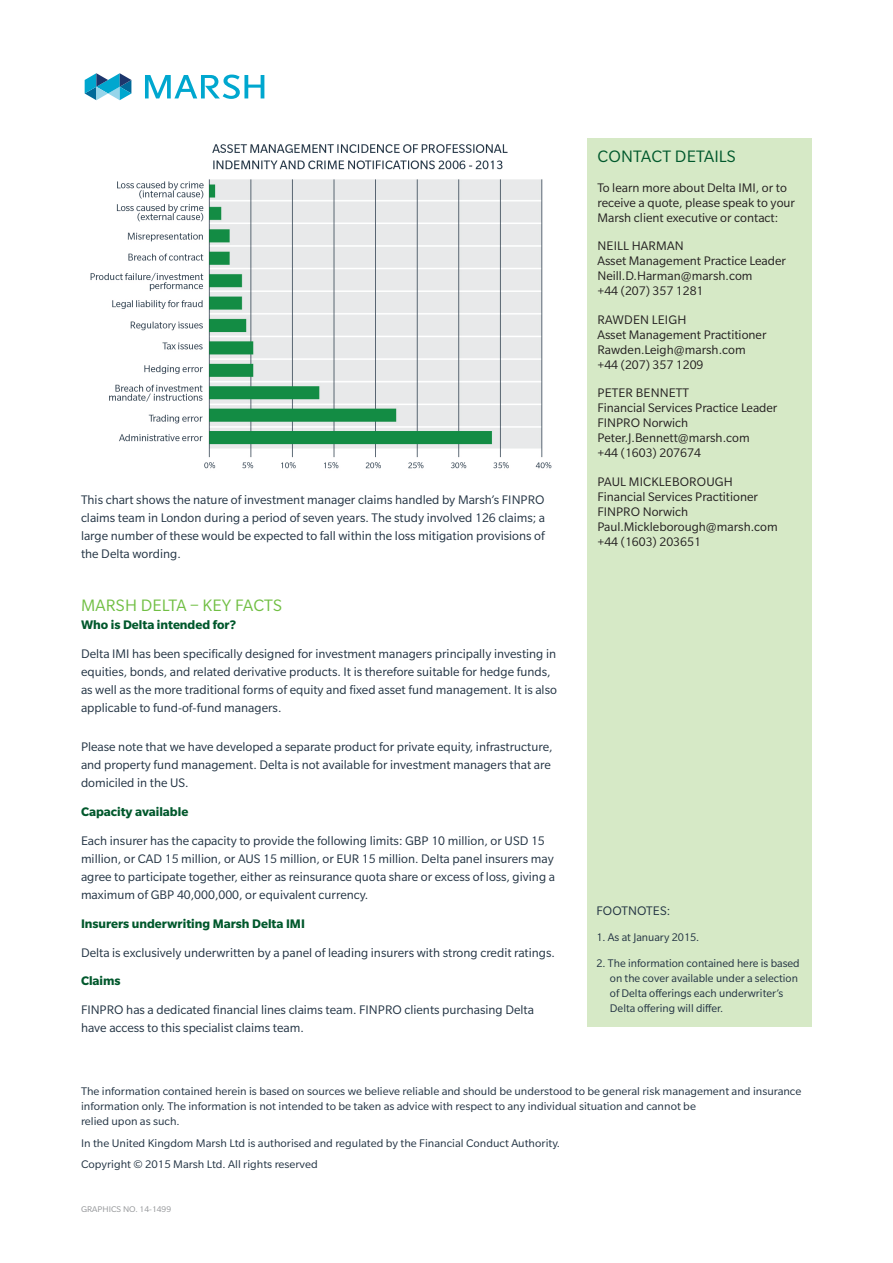
<style>
.page{position:relative;width:893px;height:1263px;background:#fff}
.page>*{position:absolute;margin:0;border:0;box-sizing:border-box;transform-origin:0 0}
.t1{font:18px "Slate Pro";letter-spacing:.01em;color:#71bf44}
.t2{font:18px "Slate Pro";letter-spacing:.01em;color:#00582c}
.t3{font:13.5px/18px "Slate Pro";color:#213242}
.t4{font:13.5px/15px "Slate Pro";color:#231f20}
.t5{font:700 13.5px "Slate Pro";color:#00582c}
.t6{font:12px/15px "Slate Pro";color:#213242;scale:1.04 1}
.t7{font:12px/15px "Slate Pro";color:#213242}
.t8{font:9px "Slate Pro";color:#939598;scale:1.04 1}
</style>
<div class="page">
<div style="left:587px;top:138px;width:224px;height:888px;background:#d6e9c6"></div>
<svg style="left:85px;top:73px;width:46px;height:27px"></svg>
<svg style="left:145px;top:75px;width:119px;height:24px"></svg>
<img style="left:90px;top:144px;width:462px;height:325px">
<p class="t3" style="left:81px;top:491px;width:466px;text-align:justify">This chart shows the nature of investment manager claims handled by Marsh’s FINPRO claims team in London during a period of seven years. The study involved 126 claims; a large number of these would be expected to fall within the loss mitigation provisions of the Delta wording.</p>
<h1 class="t1" style="left:81px;top:596px;width:203px">MARSH DELTA – KEY FACTS</h1>
<p class="t5" style="left:81px;top:617px;width:157px">Who is Delta intended for?</p>
<p class="t3" style="left:81px;top:644px;width:477px">Delta IMI has been specifically designed for investment managers principally investing in equities, bonds, and related derivative products. It is therefore suitable for hedge funds, as well as the more traditional forms of equity and fixed asset fund management. It is also applicable to fund-of-fund managers.</p>
<p class="t3" style="left:81px;top:738px;width:473px">Please note that we have developed a separate product for private equity, infrastructure, and property fund management. Delta is not available for investment managers that are domiciled in the US.</p>
<p class="t5" style="left:81px;top:804px;width:109px">Capacity available</p>
<p class="t3" style="left:81px;top:832px;width:475px">Each insurer has the capacity to provide the following limits: GBP 10 million, or USD 15 million, or CAD 15 million, or AUS 15 million, or EUR 15 million. Delta panel insurers may agree to participate together, either as reinsurance quota share or excess of loss, giving a maximum of GBP 40,000,000, or equivalent currency.</p>
<p class="t5" style="left:81px;top:916px;width:225px">Insurers underwriting Marsh Delta IMI</p>
<p class="t3" style="left:81px;top:943px;width:475px">Delta is exclusively underwritten by a panel of leading insurers with strong credit ratings.</p>
<p class="t5" style="left:81px;top:974px;width:41px">Claims</p>
<p class="t3" style="left:81px;top:1001px;width:454px">FINPRO has a dedicated financial lines claims team. FINPRO clients purchasing Delta have access to this specialist claims team.</p>
<h1 class="t2" style="left:597px;top:147px;width:140px">CONTACT DETAILS</h1>
<p class="t4" style="left:597px;top:180px;width:199px">To learn more about Delta IMI, or to receive a quote, please speak to your<br>Marsh client executive or contact:</p>
<p class="t4" style="left:597px;top:238px;width:190px">NEILL HARMAN<br>Asset Management Practice Leader<br>Neill.D.Harman@marsh.com<br>+44 (207) 357 1281</p>
<p class="t4" style="left:597px;top:312px;width:171px">RAWDEN LEIGH<br>Asset Management Practitioner<br>Rawden.Leigh@marsh.com +44 (207) 357 1209</p>
<p class="t4" style="left:597px;top:385px;width:182px">PETER BENNETT<br>Financial Services Practice Leader<br>FINPRO Norwich<br>Peter.J.Bennett@marsh.com<br>+44 (1603) 207674</p>
<p class="t4" style="left:597px;top:474px;width:182px">PAUL MICKLEBOROUGH<br>Financial Services Practitioner<br>FINPRO Norwich<br>Paul.Mickleborough@marsh.com +44 (1603) 203651</p>
<p class="t3" style="left:596px;top:902px;width:75px">FOOTNOTES:</p>
<p class="t7" style="left:596px;top:930px;width:104px">1. As at January 2015.</p>
<p class="t7" style="left:610px;top:956px;width:191px;text-indent:-14px">2. The information contained here is based on the cover available under a selection of Delta offerings each underwriter’s Delta offering will differ.</p>
<p class="t6" style="left:81px;top:1083px;width:694px">The information contained herein is based on sources we believe reliable and should be understood to be general risk management and insurance information only. The information is not intended to be taken as advice with respect to any individual situation and cannot be<br>relied upon as such.</p>
<p class="t6" style="left:81px;top:1132px;width:462px;line-height:21.8px">In the United Kingdom Marsh Ltd is authorised and regulated by the Financial Conduct Authority.<br>Copyright © 2015 Marsh Ltd. All rights reserved</p>
<p class="t8" style="left:81px;top:1204px;width:88px">GRAPHICS NO. 14-1499</p>
</div>
